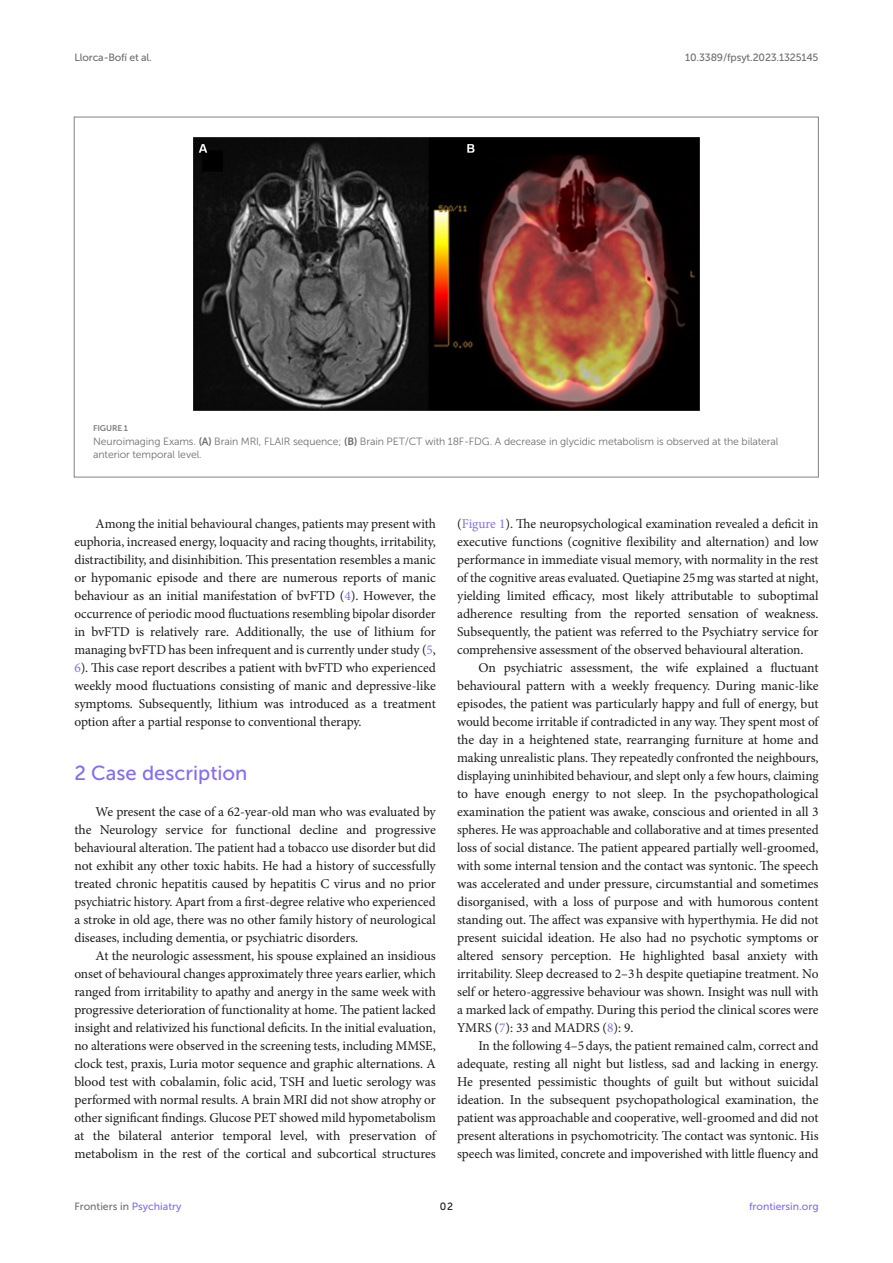
<style>
.page{position:relative;width:893px;height:1263px;background:#fff}
.page>*{position:absolute;margin:0;border:0;box-sizing:border-box;transform-origin:0 0}
.HEAD_1{font:20.25px "Museo Sans 500";color:#856df0}
.TEXT{font:13.5px/18px "Minion Pro";letter-spacing:-.005em;color:#1b1c1b;text-align:justify}
.TEXT_FLUSH{font:13.5px/18px "Minion Pro";letter-spacing:-.005em;color:#1b1c1b;text-align:justify}
.FIG_LEG{font:10.5px/13.5px "Museo Sans 300";letter-spacing:-.01em;color:#706f70}
.t1{font:10.5px "Museo Sans 500";letter-spacing:-.015em;color:#706f70}
.t2{font:10.5px "Museo Sans 500";color:#856df0}
.t3{font:10.5px "Museo Sans 500";color:#1b1c1b}
.FIG_HD{font:8.25px "Museo Sans 700";letter-spacing:-.01em;color:#7e7f7f}
.s1{font-family:"Museo Sans 700"}
.s2{color:#856df0}
</style>
<div class="page">
<img style="left:193px;top:137px;width:507px;height:274px">
<p class="t1" style="left:74px;top:51px;width:79px">Llorca-Bofí et al.</p>
<p class="t1" style="left:685px;top:51px;width:135px">10.3389/fpsyt.2023.1325145</p>
<p class="FIG_HD" style="left:93px;top:424px;width:37px">FIGURE 1</p>
<p class="FIG_LEG" style="left:93px;top:434px;width:687px">Neuroimaging Exams. <span class="s1">(A)</span> Brain MRI, FLAIR sequence; <span class="s1">(B)</span> Brain PET/CT with 18F-FDG. A decrease in glycidic metabolism is observed at the bilateral anterior temporal level.</p>
<p class="TEXT" style="left:74px;top:515px;width:363px;text-indent:21px">Among the initial behavioural changes, patients may present with euphoria, increased energy, loquacity and racing thoughts, irritability, distractibility, and disinhibition. This presentation resembles a manic or hypomanic episode and there are numerous reports of manic behaviour as an initial manifestation of bvFTD (<span class="s2">4</span>). However, the occurrence of periodic mood fluctuations resembling bipolar disorder in bvFTD is relatively rare. Additionally, the use of lithium for managing bvFTD has been infrequent and is currently under study (<span class="s2">5</span>, <span class="s2">6</span>). This case report describes a patient with bvFTD who experienced weekly mood fluctuations consisting of manic and depressive-like symptoms. Subsequently, lithium was introduced as a treatment option after a partial response to conventional therapy.</p>
<p class="HEAD_1" style="left:74px;top:762px;width:175px">2 Case description</p>
<p class="TEXT_FLUSH" style="left:74px;top:803px;width:363px;text-indent:21px">We present the case of a 62-year-old man who was evaluated by the Neurology service for functional decline and progressive behavioural alteration. The patient had a tobacco use disorder but did not exhibit any other toxic habits. He had a history of successfully treated chronic hepatitis caused by hepatitis C virus and no prior psychiatric history. Apart from a first-degree relative who experienced a stroke in old age, there was no other family history of neurological diseases, including dementia, or psychiatric disorders.</p>
<p class="TEXT" style="left:74px;top:947px;width:363px;text-indent:21px">At the neurologic assessment, his spouse explained an insidious onset of behavioural changes approximately three years earlier, which ranged from irritability to apathy and anergy in the same week with progressive deterioration of functionality at home. The patient lacked insight and relativized his functional deficits. In the initial evaluation, no alterations were observed in the screening tests, including MMSE, clock test, praxis, Luria motor sequence and graphic alternations. A blood test with cobalamin, folic acid, TSH and luetic serology was performed with normal results. A brain MRI did not show atrophy or other significant findings. Glucose PET showed mild hypometabolism at the bilateral anterior temporal level, with preservation of metabolism in the rest of the cortical and subcortical structures</p>
<p class="TEXT" style="left:457px;top:515px;width:363px">(<span class="s2">Figure 1</span>). The neuropsychological examination revealed a deficit in executive functions (cognitive flexibility and alternation) and low performance in immediate visual memory, with normality in the rest of the cognitive areas evaluated. Quetiapine 25mg was started at night, yielding limited efficacy, most likely attributable to suboptimal adherence resulting from the reported sensation of weakness.<br>Subsequently, the patient was referred to the Psychiatry service for comprehensive assessment of the observed behavioural alteration.</p>
<p class="TEXT" style="left:457px;top:659px;width:363px;text-indent:21px">On psychiatric assessment, the wife explained a fluctuant behavioural pattern with a weekly frequency. During manic-like episodes, the patient was particularly happy and full of energy, but would become irritable if contradicted in any way. They spent most of the day in a heightened state, rearranging furniture at home and making unrealistic plans. They repeatedly confronted the neighbours, displaying uninhibited behaviour, and slept only a few hours, claiming to have enough energy to not sleep. In the psychopathological examination the patient was awake, conscious and oriented in all 3 spheres. He was approachable and collaborative and at times presented loss of social distance. The patient appeared partially well-groomed, with some internal tension and the contact was syntonic. The speech was accelerated and under pressure, circumstantial and sometimes disorganised, with a loss of purpose and with humorous content standing out. The affect was expansive with hyperthymia. He did not present suicidal ideation. He also had no psychotic symptoms or altered sensory perception. He highlighted basal anxiety with irritability. Sleep decreased to 2–3h despite quetiapine treatment. No self or hetero-aggressive behaviour was shown. Insight was null with a marked lack of empathy. During this period the clinical scores were YMRS (<span class="s2">7</span>): 33 and MADRS (<span class="s2">8</span>): 9.</p>
<p class="TEXT" style="left:457px;top:1037px;width:363px;text-indent:21px">In the following 4–5days, the patient remained calm, correct and adequate, resting all night but listless, sad and lacking in energy.<br>He presented pessimistic thoughts of guilt but without suicidal ideation. In the subsequent psychopathological examination, the patient was approachable and cooperative, well-groomed and did not present alterations in psychomotricity. The contact was syntonic. His speech was limited, concrete and impoverished with little fluency and</p>
<p class="t1" style="left:74px;top:1200px;width:109px">Frontiers in <span class="s2">Psychiatry</span></p>
<p class="t3" style="left:440px;top:1200px;width:15px">02</p>
<p class="t2" style="left:749px;top:1200px;width:71px">frontiersin.org</p>
</div>
